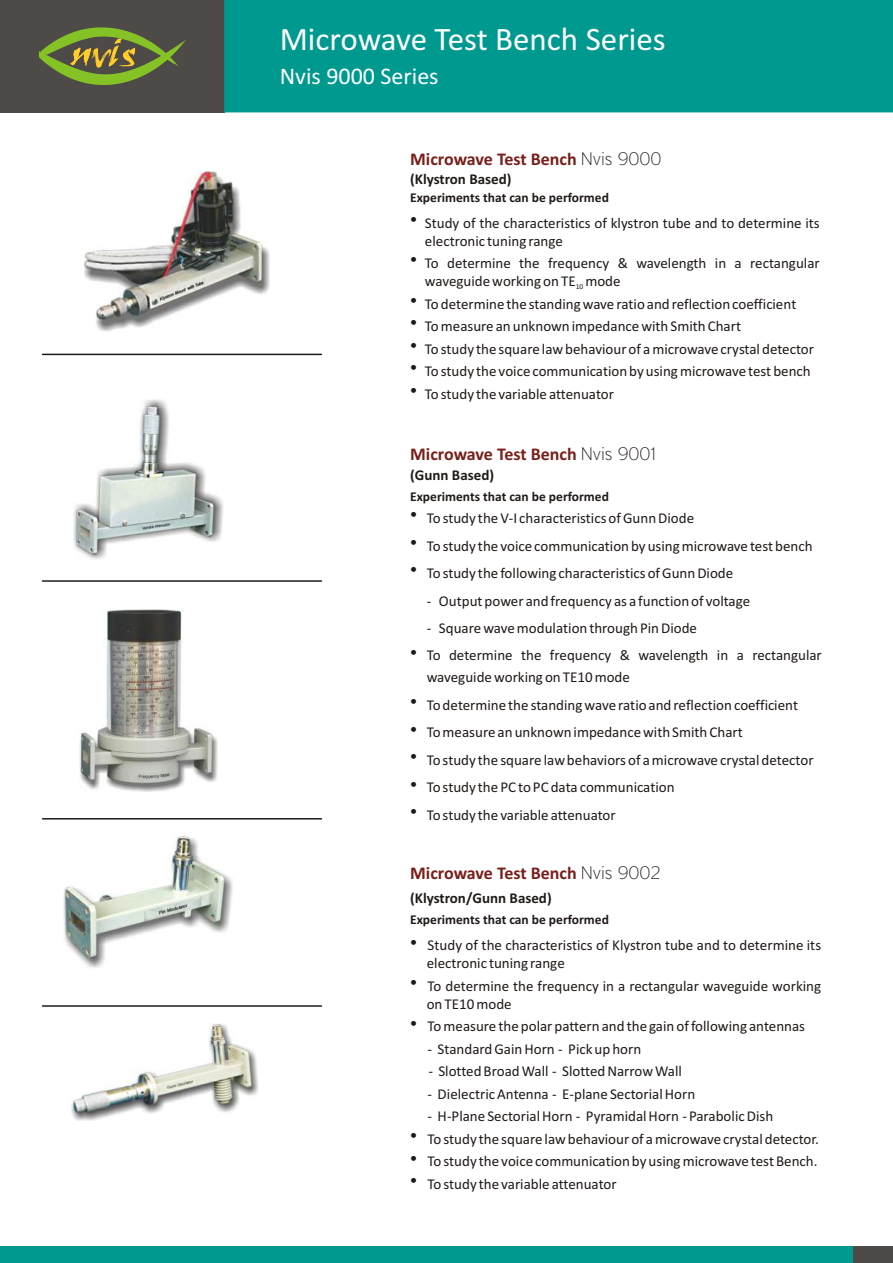
<style>
.page{position:relative;width:893px;height:1263px;background:#fff}
.page>*{position:absolute;margin:0;border:0;box-sizing:border-box;transform-origin:0 0}
.t1{font:33px "Calibri";color:#fff}
.t2{font:24px "Calibri";color:#fff}
.t3{font:700 18px "Calibri";color:#781f1a}
.t4{font:15px/27.5px "Calibri";color:#1f1a17}
.t5{font:700 15px "Calibri";color:#1f1a17}
.t6{font:700 13.5px "Calibri";color:#1f1a17}
.s1{font-family:"District";font-weight:100;color:#1f1a17}
</style>
<div class="page">
<img style="left:64px;top:835px;width:169px;height:133px">
<img style="left:72px;top:1023px;width:186px;height:97px">
<img style="left:74px;top:399px;width:149px;height:160px">
<hr style="left:43px;top:354px;width:278px;height:1px;background:#1f1a17">
<hr style="left:43px;top:580px;width:278px;height:2px;background:#1f1a17">
<hr style="left:43px;top:818px;width:278px;height:1px;background:#1f1a17">
<hr style="left:43px;top:1005px;width:278px;height:2px;background:#1f1a17">
<img style="left:80px;top:609px;width:137px;height:183px">
<img style="left:85px;top:172px;width:185px;height:160px">
<div style="left:0;top:1246px;width:855px;height:17px;background:#00998f"></div>
<div style="left:854px;top:1246px;width:39px;height:17px;background:#4d4a47"></div>
<div style="left:0;top:0;width:225px;height:112px;background:#4d4a47"></div>
<svg style="left:39px;top:27px;width:147px;height:58px"></svg>
<div style="left:224px;top:0;width:669px;height:112px;background:#00998f"></div>
<h1 class="t1" style="left:280px;top:25px;width:388px">Microwave Test Bench Series</h1>
<h2 class="t2" style="left:280px;top:66px;width:160px">Nvis 9000 Series</h2>
<p class="t3" style="left:410px;top:151px;width:253px">Microwave Test Bench <span class="s1">Nvis 9000</span></p>
<p class="t5" style="left:410px;top:173px;width:103px">(Klystron Based)</p>
<p class="t6" style="left:410px;top:192px;width:200px">Experiments that can be performed</p>
<p class="t4" style="left:425px;top:215px;width:396px;line-height:18px">Study of the characteristics of klystron tube and to determine its electronic tuning range</p>
<p class="t4" style="left:425px;top:255px;width:396px;line-height:18px">To determine the frequency &amp; wavelength in a rectangular waveguide working on TE<sub>10</sub> mode</p>
<p class="t4" style="left:425px;top:294px;width:391px;line-height:22.5px">To determine the standing wave ratio and reflection coefficient<br>To measure an unknown impedance with Smith Chart<br>To study the square law behaviour of a microwave crystal detector To study the voice communication by using microwave test bench To study the variable attenuator</p>
<p class="t3" style="left:410px;top:446px;width:247px">Microwave Test Bench <span class="s1">Nvis 9001</span></p>
<p class="t5" style="left:410px;top:468px;width:85px">(Gunn Based)</p>
<p class="t6" style="left:410px;top:491px;width:200px">Experiments that can be performed</p>
<p class="t4" style="left:427px;top:506px;width:387px">To study the V-I characteristics of Gunn Diode<br>To study the voice communication by using microwave test bench<br>To study the following characteristics of Gunn Diode</p>
<p class="t4" style="left:427px;top:588px;width:325px">- Output power and frequency as a function of voltage</p>
<p class="t4" style="left:427px;top:615px;width:397px">- Square wave modulation through Pin Diode<br>To determine the frequency &amp; wavelength in a rectangular</p>
<p class="t4" style="left:427px;top:665px;width:388px">waveguide working on TE10 mode<br>To determine the standing wave ratio and reflection coefficient To measure an unknown impedance with Smith Chart<br>To study the square law behaviors of a microwave crystal detector To study the PC to PC data communication<br>To study the variable attenuator</p>
<p class="t3" style="left:410px;top:865px;width:252px">Microwave Test Bench <span class="s1">Nvis 9002</span></p>
<p class="t5" style="left:410px;top:891px;width:143px">(Klystron/Gunn Based)</p>
<p class="t6" style="left:410px;top:914px;width:200px">Experiments that can be performed</p>
<p class="t4" style="left:427px;top:937px;width:396px;line-height:18px">Study of the characteristics of Klystron tube and to determine its electronic tuning range</p>
<p class="t4" style="left:427px;top:978px;width:396px;line-height:18px">To determine the frequency in a rectangular waveguide working on TE10 mode</p>
<p class="t4" style="left:428px;top:1014px;width:379px">To measure the polar pattern and the gain of following antennas</p>
<p class="t4" style="left:428px;top:1036px;width:215px">- Standard Gain Horn - Pick up horn</p>
<p class="t4" style="left:428px;top:1059px;width:255px">- Slotted Broad Wall - Slotted Narrow Wall</p>
<p class="t4" style="left:428px;top:1081px;width:269px">- Dielectric Antenna - E-plane Sectorial Horn</p>
<p class="t4" style="left:428px;top:1106px;width:393px;line-height:22.5px">- H-Plane Sectorial Horn - Pyramidal Horn - Parabolic Dish<br>To study the square law behaviour of a microwave crystal detector.<br>To study the voice communication by using microwave test Bench.<br>To study the variable attenuator</p>
</div>
